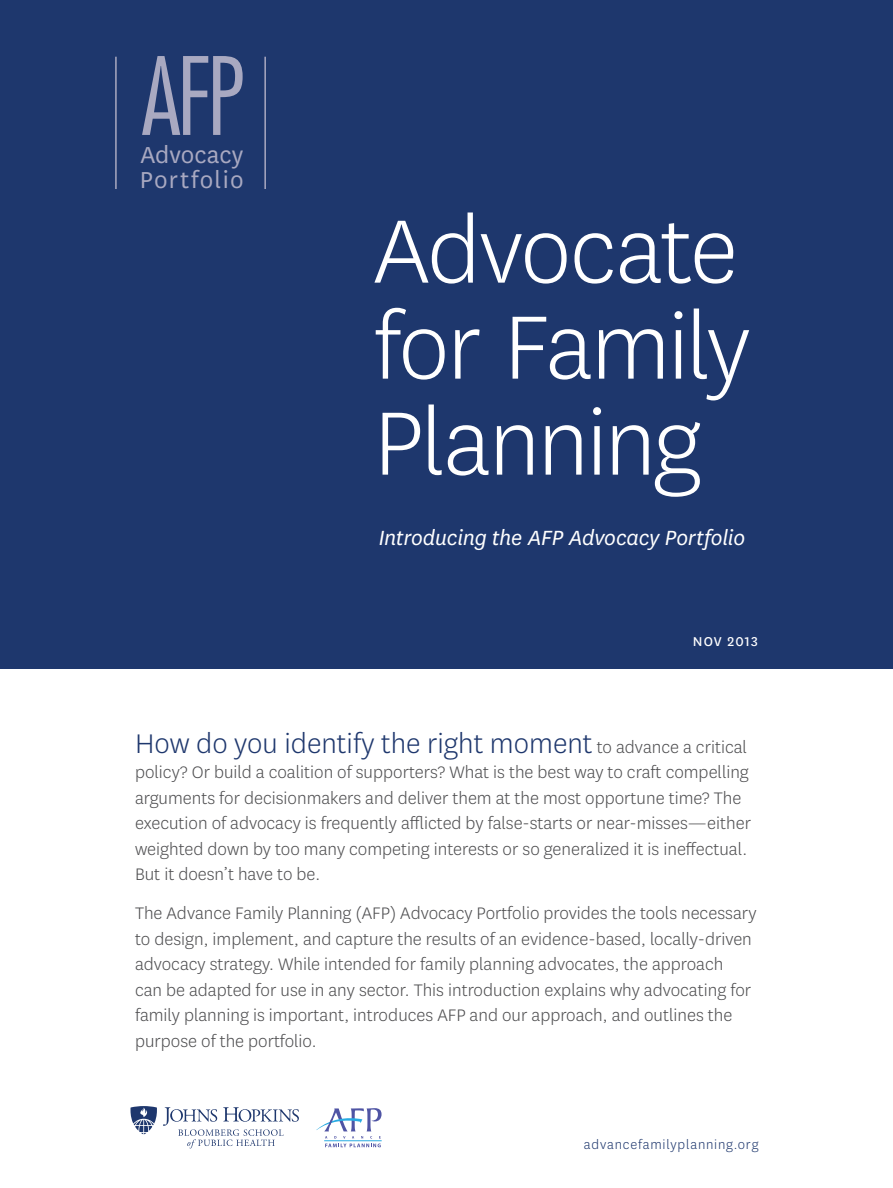
<style>
.page{position:relative;width:893px;height:1188px;background:#fff}
.page>*{position:absolute;margin:0;border:0;box-sizing:border-box;transform-origin:0 0}
.TitlePage_Header__De{font:300 105px/96px "National";letter-spacing:-.025em;color:#fff;text-align:justify}
.TitlePage_Moniker{font:300 condensed 104.7px "Futura Std";color:#a9a9c1}
.Body{font:300 31.5px "National";color:#1e376d}
.TitlePage_SubMoniker{font:27px/25.5px "National";letter-spacing:.04em;color:#a9a9c1}
.TitlePage_SubHead{font:italic 24px "National";letter-spacing:-.01em;color:#fff}
.Body-2{font:300 19.5px/25.5px "National";color:#4d4d4f}
.Page_Footer{font:300 15px "National";letter-spacing:.055em;color:#1e376d}
.TitlePage_Date{font:15px "National";letter-spacing:.075em;color:#fff}
.s1{font-size:19.5px;color:#4d4d4f}
</style>
<div class="page">
<div style="left:0;top:0;width:893px;height:668px;background:#1e376d"></div>
<svg style="left:316px;top:1108px;width:66px;height:39px"></svg>
<svg style="left:130px;top:1106px;width:27px;height:28px"></svg>
<svg style="left:163px;top:1107px;width:136px;height:41px"></svg>
<hr style="left:264px;top:57px;width:2px;height:132px;background:#a9a9c1">
<hr style="left:115px;top:57px;width:2px;height:132px;background:#a9a9c1">
<p class="TitlePage_Moniker" style="left:142px;top:34px;width:104px">AFP</p>
<p class="TitlePage_SubMoniker" style="left:140px;top:141px;width:106px">Advocacy<br>Portfolio</p>
<p class="TitlePage_Header__De" style="left:373px;top:199px;width:379px">Advocate for Family Planning</p>
<p class="TitlePage_SubHead" style="left:379px;top:523px;width:368px">Introducing the AFP Advocacy Portfolio</p>
<p class="TitlePage_Date" style="left:693px;top:631px;width:66px">NOV 2013</p>
<p class="Body" style="left:135px;top:723px;width:613px">How do you identify the right moment <span class="s1">to advance a critical</span></p>
<p class="Body-2" style="left:135px;top:759px;width:618px">policy? Or build a coalition of supporters? What is the best way to craft compelling arguments for decisionmakers and deliver them at the most opportune time? The execution of advocacy is frequently afflicted by false-starts or near-misses—either weighted down by too many competing interests or so generalized it is ineffectual.<br>But it doesn’t have to be.</p>
<p class="Body-2" style="left:135px;top:900px;width:623px">The Advance Family Planning (AFP) Advocacy Portfolio provides the tools necessary to design, implement, and capture the results of an evidence-based, locally-driven advocacy strategy. While intended for family planning advocates, the approach<br>can be adapted for use in any sector. This introduction explains why advocating for family planning is important, introduces AFP and our approach, and outlines the purpose of the portfolio.</p>
<p class="Page_Footer" style="left:584px;top:1135px;width:176px">advancefamilyplanning.org</p>
</div>
